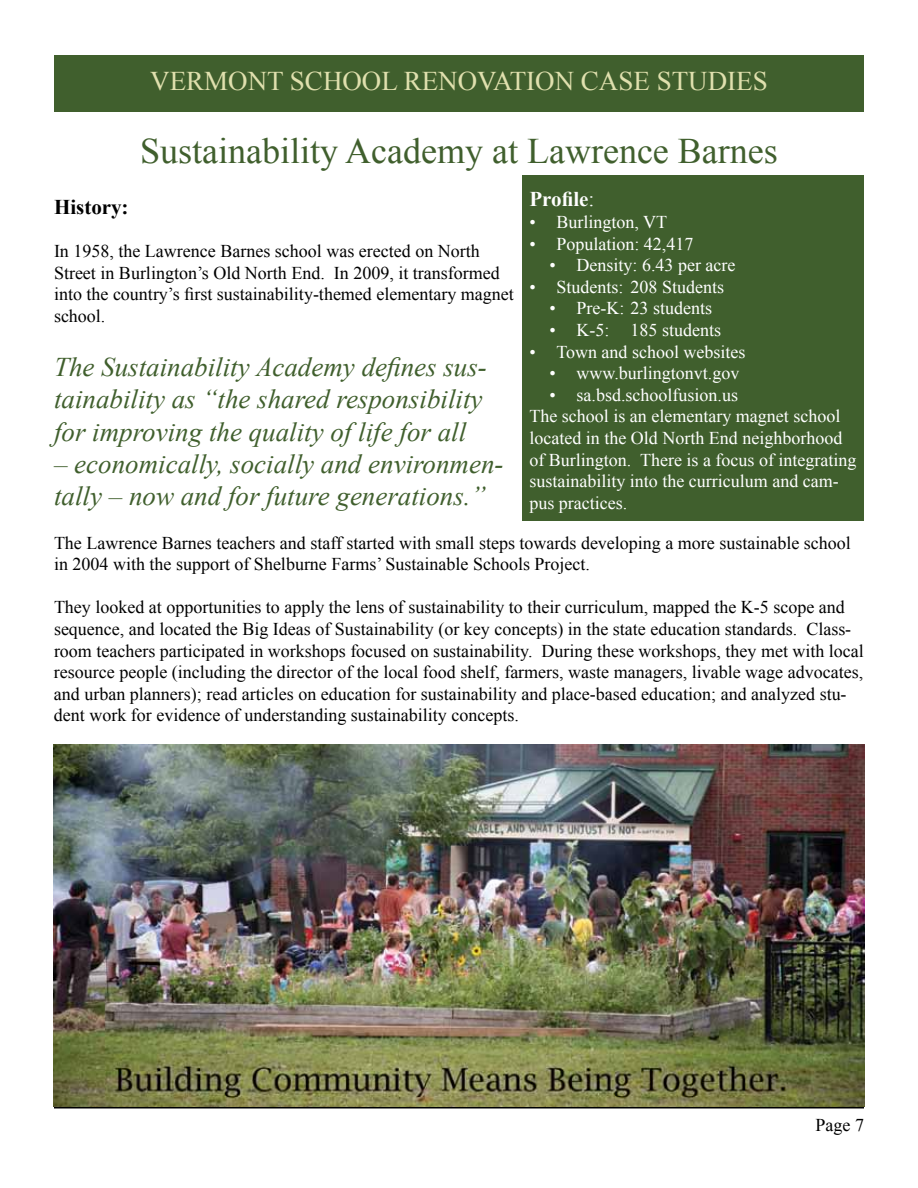
<style>
.page{position:relative;width:918px;height:1188px;background:#fff}
.page>*{position:absolute;margin:0;border:0;box-sizing:border-box;transform-origin:0 0}
.t1{font:36px "Times New Roman";color:#405f2d}
.t2{font:italic 27px/32.4px "Times New Roman";color:#405f2d}
.t3{font:27px "Times New Roman";color:#e0e0ae}
.t4{font:700 21px "Times New Roman";color:#000}
.t5{font:700 21px "Times New Roman";color:#fff}
.t6{font:18px/21.6px "Times New Roman";color:#000}
.t7{font:18px/21.6px "Times New Roman";color:#fff}
.s1{font-weight:400}
</style>
<div class="page">
<hr style="left:54px;top:1107px;width:810px;height:1px;background:#000">
<div style="left:54px;top:55px;width:810px;height:57px;background:#405f2d"></div>
<div style="left:523px;top:175px;width:341px;height:345px;background:#405f2d"></div>
<img style="left:54px;top:744px;width:810px;height:363px">
<h2 class="t3" style="left:150px;top:63px;width:619px">VERMONT SCHOOL RENOVATION CASE STUDIES</h2>
<h2 class="t3" style="left:282px;top:63px;width:340px">DEFINING GREEN SCHOOL</h2>
<h1 class="t1" style="left:140px;top:127px;width:639px">Sustainability Academy at Lawrence Barnes</h1>
<p class="t5" style="left:529px;top:185px;width:66px">Profile<span class="s1">:</span></p>
<p class="t7" style="left:529px;top:211px;width:139px">• Burlington, VT</p>
<p class="t7" style="left:529px;top:232px;width:166px">• Population: 42,417</p>
<p class="t7" style="left:550px;top:254px;width:187px">• Density: 6.43 per acre</p>
<p class="t7" style="left:529px;top:276px;width:196px">• Students: 208 Students</p>
<p class="t7" style="left:550px;top:297px;width:164px">• Pre-K: 23 students</p>
<p class="t7" style="left:550px;top:319px;width:173px">• K-5: 185 students</p>
<p class="t7" style="left:529px;top:340px;width:218px">• Town and school websites</p>
<p class="t7" style="left:550px;top:362px;width:191px">• www.burlingtonvt.gov</p>
<p class="t7" style="left:529px;top:384px;width:329px;text-indent:20px">• sa.bsd.schoolfusion.us<br>The school is an elementary magnet school located in the Old North End neighborhood of Burlington. There is a focus of integrating sustainability into the curriculum and cam&shy;pus practices.</p>
<p class="t4" style="left:54px;top:192px;width:76px">History:</p>
<p class="t6" style="left:54px;top:240px;width:461px">In 1958, the Lawrence Barnes school was erected on North Street in Burlington’s Old North End. In 2009, it transformed into the country’s first sustainability-themed elementary magnet school.</p>
<h2 class="t2" style="left:54px;top:350px;width:434px">The Sustainability Academy defines sus&shy;tainability as “the shared responsibility for improving the quality of life for all</h2>
<h2 class="t2" style="left:54px;top:447px;width:451px">– economically, socially and environmen&shy;tally – now and for future generations.”</h2>
<p class="t6" style="left:54px;top:532px;width:798px">The Lawrence Barnes teachers and staff started with small steps towards developing a more sustainable school in 2004 with the support of Shelburne Farms’ Sustainable Schools Project.</p>
<p class="t6" style="left:54px;top:596px;width:812px">They looked at opportunities to apply the lens of sustainability to their curriculum, mapped the K-5 scope and sequence, and located the Big Ideas of Sustainability (or key concepts) in the state education standards. Class&shy;room teachers participated in workshops focused on sustainability. During these workshops, they met with local resource people (including the director of the local food shelf, farmers, waste managers, livable wage advocates, and urban planners); read articles on education for sustainability and place-based education; and analyzed stu&shy;dent work for evidence of understanding sustainability concepts.</p>
<p class="t6" style="left:816px;top:1114px;width:50px">Page 7</p>
</div>
